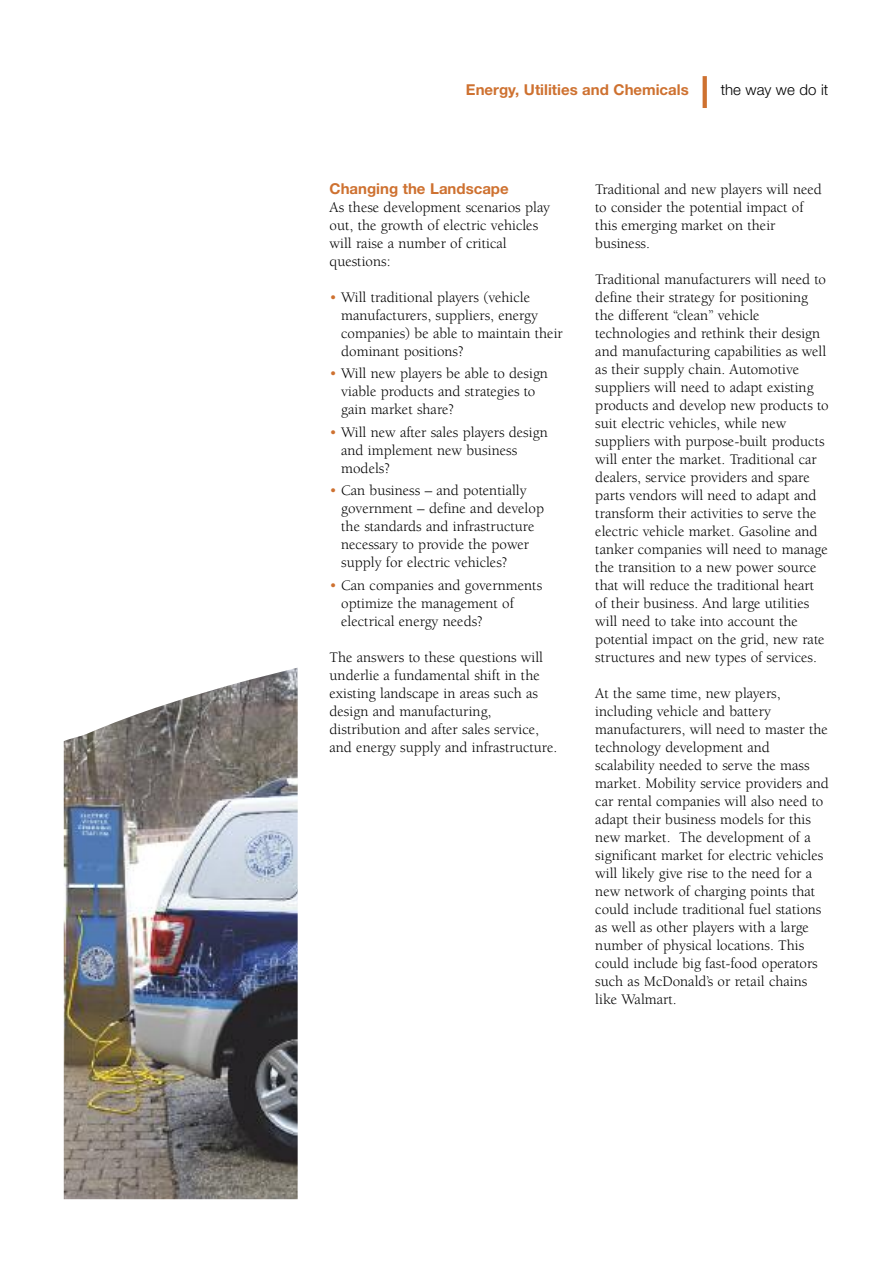
<style>
.page{position:relative;width:893px;height:1263px;background:#fff}
.page>*{position:absolute;margin:0;border:0;box-sizing:border-box;transform-origin:0 0}
.t1{font:15px/18px "Berkeley Std";color:#000}
.t2{font:700 15px "Helvetica Neue LT Std";color:#ce7130}
.t3{font:700 15px "Helvetica Neue";color:#ce7130}
.t4{font:300 15px "Helvetica Neue";color:#000}
.s1{color:#ce7130}
</style>
<div class="page">
<img style="left:64px;top:668px;width:234px;height:531px">
<svg style="left:703px;top:76px;width:4px;height:32px"></svg>
<p class="t2" style="left:466px;top:84px;width:224px">Energy, Utilities and Chemicals</p>
<p class="t4" style="left:721px;top:80px;width:109px">the way we do it</p>
<p class="t3" style="left:330px;top:179px;width:181px">Changing the Landscape</p>
<p class="t1" style="left:330px;top:199px;width:222px">As these development scenarios play out, the growth of electric vehicles will raise a number of critical questions:</p>
<p class="t1" style="left:341px;top:289px;width:223px;text-indent:-12px"><span class="s1">•</span> Will traditional players (vehicle manufacturers, suppliers, energy companies) be able to maintain their dominant positions?</p>
<p class="t1" style="left:341px;top:366px;width:208px;text-indent:-12px"><span class="s1">•</span> Will new players be able to design viable products and strategies to gain market share?</p>
<p class="t1" style="left:341px;top:424px;width:208px;text-indent:-12px"><span class="s1">•</span> Will new after sales players design and implement new business models?</p>
<p class="t1" style="left:341px;top:483px;width:204px;text-indent:-12px"><span class="s1">•</span> Can business – and potentially government – define and develop the standards and infrastructure necessary to provide the power supply for electric vehicles?</p>
<p class="t1" style="left:341px;top:577px;width:203px;text-indent:-12px"><span class="s1">•</span> Can companies and governments optimize the management of electrical energy needs?</p>
<p class="t1" style="left:330px;top:649px;width:229px">The answers to these questions will underlie a fundamental shift in the existing landscape in areas such as design and manufacturing, distribution and after sales service, and energy supply and infrastructure.</p>
<p class="t1" style="left:595px;top:181px;width:228px">Traditional and new players will need to consider the potential impact of this emerging market on their business.</p>
<p class="t1" style="left:595px;top:271px;width:235px">Traditional manufacturers will need to define their strategy for positioning the different “clean” vehicle technologies and rethink their design and manufacturing capabilities as well as their supply chain. Automotive suppliers will need to adapt existing products and develop new products to suit electric vehicles, while new suppliers with purpose-built products will enter the market. Traditional car dealers, service providers and spare parts vendors will need to adapt and transform their activities to serve the electric vehicle market. Gasoline and tanker companies will need to manage the transition to a new power source that will reduce the traditional heart of their business. And large utilities will need to take into account the potential impact on the grid, new rate structures and new types of services.</p>
<p class="t1" style="left:595px;top:685px;width:235px">At the same time, new players, including vehicle and battery manufacturers, will need to master the technology development and scalability needed to serve the mass market. Mobility service providers and car rental companies will also need to adapt their business models for this new market. The development of a significant market for electric vehicles will likely give rise to the need for a new network of charging points that could include traditional fuel stations as well as other players with a large number of physical locations. This could include big fast-food operators such as McDonald’s or retail chains like Walmart.</p>
</div>
